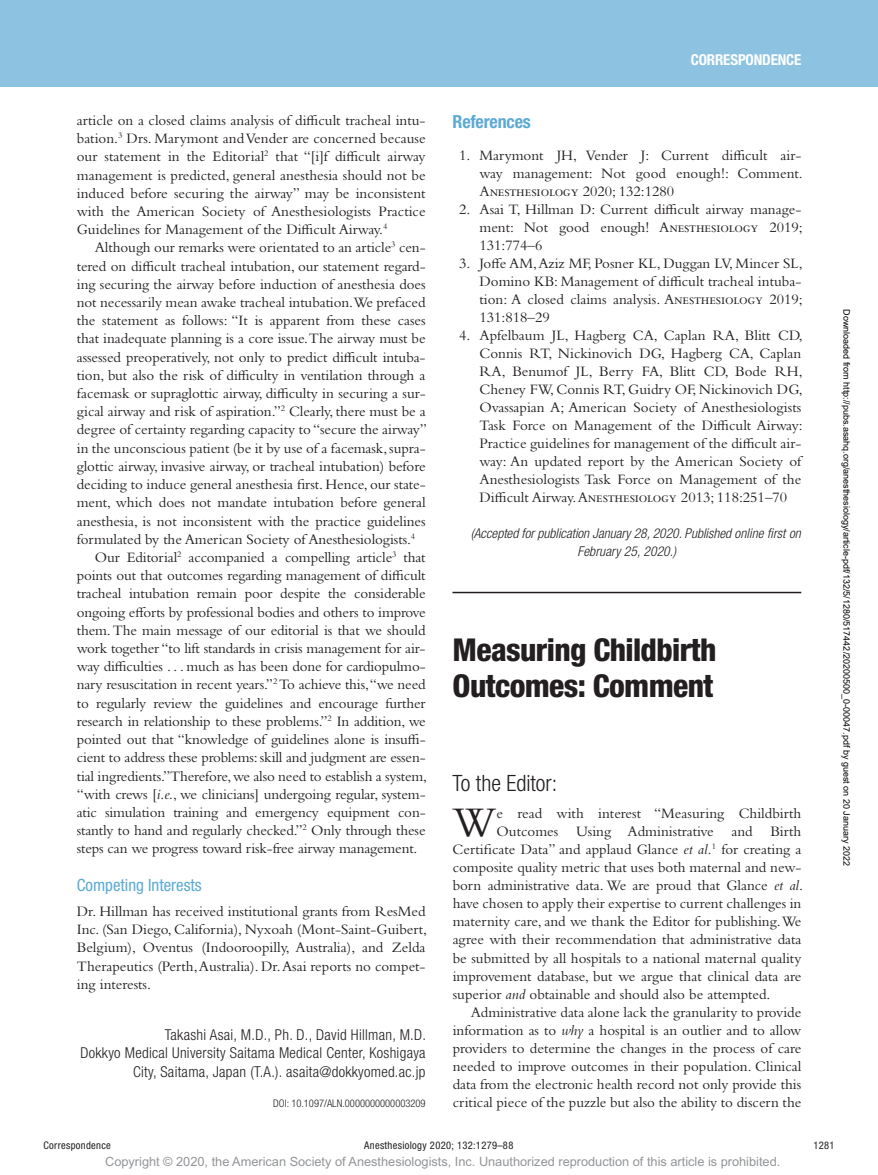
<style>
.page{position:relative;width:878px;height:1175px;background:#fff}
.page>*{position:absolute;margin:0;border:0;box-sizing:border-box;transform-origin:0 0}
.t1{font:43.95px "Bembo Std";color:#231f20}
.t2{font:800 condensed 31.5px/36.2px "Helvetica Neue LT Std";letter-spacing:-.02em;color:#231f20}
.t3{font:300 condensed 22.5px "Helvetica Neue LT Std";color:#231f20}
.t4{font:700 condensed 18px "Helvetica Neue LT Std";letter-spacing:-.01em;color:#5caad4}
.t5{font:condensed 16.8px "Helvetica Neue LT Std";color:#5caad4}
.t6{font:15px/18px "Bembo Std";letter-spacing:-.005em;color:#231f20;text-align:justify}
.t7{font:300 condensed 15px/18.1px "Helvetica Neue LT Std";letter-spacing:.02em;color:#231f20;text-align:right}
.t8{font:700 condensed 15px "Helvetica Neue LT Std";letter-spacing:-.01em;color:#fff}
.t9{font:italic 300 condensed 13.5px/18px "Helvetica Neue LT Std";color:#231f20}
.t10{font:12.75px "Arial MT Std";color:#939598}
.t11{font:condensed 10.5px "Helvetica Neue LT Std";letter-spacing:.03em;color:#231f20}
.t12{font:300 condensed 10.5px "Helvetica Neue LT Std";color:#231f20}
.t13{font:9px "Arial";color:#000}
.s1{font-style:italic}
</style>
<div class="page">
<div style="left:0;top:0;width:878px;height:86px;background:#8dc3e0"></div>
<hr style="left:452px;top:592px;width:349px;height:1px;background:#231f20">
<p class="t8" style="left:690px;top:51px;width:112px">CORRESPONDENCE</p>
<p class="t6" style="left:77px;top:111px;width:350px">article on a closed claims analysis of difficult tracheal intu&shy;bation.<sup>3</sup> Drs. Marymont and Vender are concerned because our statement in the Editorial<sup>2</sup> that “[i]f difficult airway management is predicted, general anesthesia should not be induced before securing the airway” may be inconsistent with the American Society of Anesthesiologists Practice Guidelines for Management of the Difficult Airway.<sup>4</sup></p>
<p class="t6" style="left:95px;top:238px;width:332px">Although our remarks were orientated to an article<sup>3</sup> cen-</p>
<p class="t6" style="left:77px;top:256px;width:350px">tered on difficult tracheal intubation, our statement regard-</p>
<p class="t6" style="left:77px;top:275px;width:350px">ing securing the airway before induction of anesthesia does</p>
<p class="t6" style="left:77px;top:293px;width:350px">not necessarily mean awake tracheal intubation.We prefaced</p>
<p class="t6" style="left:77px;top:311px;width:350px">the statement as follows: “It is apparent from these cases</p>
<p class="t6" style="left:77px;top:329px;width:350px">that inadequate planning is a core issue.The airway must be</p>
<p class="t6" style="left:77px;top:348px;width:350px">assessed preoperatively, not only to predict difficult intuba-</p>
<p class="t6" style="left:77px;top:366px;width:350px">tion, but also the risk of difficulty in ventilation through a</p>
<p class="t6" style="left:77px;top:384px;width:350px">facemask or supraglottic airway, difficulty in securing a sur-</p>
<p class="t6" style="left:77px;top:402px;width:350px">gical airway and risk of aspiration.”<sup>2</sup> Clearly, there must be a</p>
<p class="t6" style="left:77px;top:420px;width:352px">degree of certainty regarding capacity to “secure the airway”</p>
<p class="t6" style="left:77px;top:439px;width:350px">in the unconscious patient (be it by use of a facemask, supra-</p>
<p class="t6" style="left:77px;top:457px;width:350px">glottic airway, invasive airway, or tracheal intubation) before</p>
<p class="t6" style="left:77px;top:475px;width:350px">deciding to induce general anesthesia first. Hence, our state-</p>
<p class="t6" style="left:77px;top:493px;width:350px">ment, which does not mandate intubation before general</p>
<p class="t6" style="left:77px;top:511px;width:350px">anesthesia, is not inconsistent with the practice guidelines</p>
<p class="t6" style="left:77px;top:530px;width:340px">formulated by the American Society of Anesthesiologists.<sup>4</sup></p>
<p class="t6" style="left:95px;top:548px;width:332px">Our Editorial<sup>2</sup> accompanied a compelling article<sup>3</sup> that</p>
<p class="t6" style="left:77px;top:566px;width:350px">points out that outcomes regarding management of difficult</p>
<p class="t6" style="left:77px;top:584px;width:350px">tracheal intubation remain poor despite the considerable</p>
<p class="t6" style="left:77px;top:602px;width:350px">ongoing efforts by professional bodies and others to improve</p>
<p class="t6" style="left:77px;top:621px;width:350px">them. The main message of our editorial is that we should</p>
<p class="t6" style="left:77px;top:639px;width:350px">work together “to lift standards in crisis management for air-</p>
<p class="t6" style="left:77px;top:657px;width:350px">way difficulties . . . much as has been done for cardiopulmo-</p>
<p class="t6" style="left:77px;top:675px;width:350px">nary resuscitation in recent years.”<sup>2</sup> To achieve this,“we need</p>
<p class="t6" style="left:77px;top:693px;width:350px">to regularly review the guidelines and encourage further</p>
<p class="t6" style="left:77px;top:712px;width:350px">research in relationship to these problems.”<sup>2</sup> In addition, we</p>
<p class="t6" style="left:77px;top:730px;width:350px">pointed out that “knowledge of guidelines alone is insuffi-</p>
<p class="t6" style="left:77px;top:748px;width:350px">cient to address these problems: skill and judgment are essen-</p>
<p class="t6" style="left:77px;top:766px;width:352px">tial ingredients.” Therefore, we also need to establish a system,</p>
<p class="t6" style="left:77px;top:784px;width:350px">“with crews [<span class="s1">i.e.</span>, we clinicians] undergoing regular, system-</p>
<p class="t6" style="left:77px;top:803px;width:350px">atic simulation training and emergency equipment con-</p>
<p class="t6" style="left:77px;top:821px;width:350px">stantly to hand and regularly checked.”<sup>2</sup> Only through these</p>
<p class="t6" style="left:77px;top:839px;width:342px">steps can we progress toward risk-free airway management.</p>
<p class="t5" style="left:77px;top:875px;width:126px">Competing Interests</p>
<p class="t6" style="left:77px;top:902px;width:352px">Dr. Hillman has received institutional grants from ResMed Inc. (San Diego, California), Nyxoah (Mont-Saint-Guibert, Belgium), Oventus (Indooroopilly, Australia), and Zelda Therapeutics (Perth, Australia). Dr. Asai reports no compet&shy;ing interests.</p>
<p class="t7" style="left:80px;top:1025px;width:347px">Takashi Asai, M.D., Ph. D., David Hillman, M.D.<br>Dokkyo Medical University Saitama Medical Center, Koshigaya<br>City, Saitama, Japan (T.A.). asaita@dokkyomed.ac.jp</p>
<p class="t12" style="left:273px;top:1097px;width:154px">DOI: 10.1097/ALN.0000000000003209</p>
<p class="t4" style="left:452px;top:110px;width:80px">References</p>
<p class="t6" style="left:479px;top:146px;width:325px;text-indent:-20px">1. Marymont JH, Vender J: Current difficult air&shy;way management: Not good enough!: Comment.<br>Anesthesiology 2020; 132:1280</p>
<p class="t6" style="left:479px;top:200px;width:325px;text-indent:-20px">2. Asai T, Hillman D: Current difficult airway manage&shy;ment: Not good enough! Anesthesiology 2019; 131:774–6</p>
<p class="t6" style="left:479px;top:254px;width:325px;text-indent:-20px">3. Joffe AM, Aziz MF, Posner KL, Duggan LV, Mincer SL, Domino KB: Management of difficult tracheal intuba&shy;tion: A closed claims analysis. Anesthesiology 2019; 131:818–29</p>
<p class="t6" style="left:479px;top:326px;width:325px;text-indent:-20px">4. Apfelbaum JL, Hagberg CA, Caplan RA, Blitt CD, Connis RT, Nickinovich DG, Hagberg CA, Caplan RA, Benumof JL, Berry FA, Blitt CD, Bode RH, Cheney FW, Connis RT, Guidry OF, Nickinovich DG, Ovassapian A; American Society of Anesthesiologists Task Force on Management of the Difficult Airway:<br>Practice guidelines for management of the difficult air&shy;way: An updated report by the American Society of Anesthesiologists Task Force on Management of the Difficult Airway. Anesthesiology 2013; 118:251–70</p>
<p class="t9" style="left:577px;top:524px;width:225px;text-indent:-107px">(Accepted for publication January 28, 2020. Published online first on<br>February 25, 2020.)</p>
<h2 class="t2" style="left:452px;top:631px;width:265px">Measuring Childbirth<br>Outcomes: Comment</h2>
<h3 class="t3" style="left:452px;top:769px;width:106px">To the Editor:</h3>
<h1 class="t1" style="left:452px;top:796px;width:45px">W</h1>
<p class="t6" style="left:496px;top:803px;width:306px">e read with interest “Measuring Childbirth</p>
<p class="t6" style="left:496px;top:821px;width:306px">Outcomes Using Administrative and Birth</p>
<p class="t6" style="left:452px;top:840px;width:350px">Certificate Data” and applaud Glance <span class="s1">et al.</span><sup>1</sup> for creating a</p>
<p class="t6" style="left:452px;top:858px;width:350px">composite quality metric that uses both maternal and new-</p>
<p class="t6" style="left:452px;top:876px;width:352px">born administrative data. We are proud that Glance <span class="s1">et al</span>.</p>
<p class="t6" style="left:452px;top:894px;width:350px">have chosen to apply their expertise to current challenges in</p>
<p class="t6" style="left:452px;top:912px;width:350px">maternity care, and we thank the Editor for publishing. We</p>
<p class="t6" style="left:452px;top:930px;width:350px">agree with their recommendation that administrative data</p>
<p class="t6" style="left:452px;top:948px;width:350px">be submitted by all hospitals to a national maternal quality</p>
<p class="t6" style="left:452px;top:966px;width:350px">improvement database, but we argue that clinical data are</p>
<p class="t6" style="left:452px;top:984px;width:319px">superior <span class="s1">and</span> obtainable and should also be attempted.</p>
<p class="t6" style="left:470px;top:1002px;width:332px">Administrative data alone lack the granularity to provide</p>
<p class="t6" style="left:452px;top:1021px;width:350px">information as to <span class="s1">why</span> a hospital is an outlier and to allow</p>
<p class="t6" style="left:452px;top:1039px;width:350px">providers to determine the changes in the process of care</p>
<p class="t6" style="left:452px;top:1057px;width:350px">needed to improve outcomes in their population. Clinical</p>
<p class="t6" style="left:452px;top:1075px;width:350px">data from the electronic health record not only provide this</p>
<p class="t6" style="left:452px;top:1093px;width:350px">critical piece of the puzzle but also the ability to discern the</p>
<p class="t13" style="left:850px;top:309px;width:558px;rotate:90deg">Downloaded from http://pubs.asahq.org/anesthesiology/article-pdf/132/5/1280/517442/20200500_0-00047.pdf by guest on 20 January 2022</p>
<p class="t11" style="left:44px;top:1139px;width:69px">Correspondence</p>
<p class="t11" style="left:364px;top:1139px;width:151px">Anesthesiology 2020; 132:1279–88</p>
<p class="t11" style="left:813px;top:1139px;width:23px">1281</p>
<p class="t10" style="left:105px;top:1154px;width:676px">Copyright © 2020, the American Society of Anesthesiologists, Inc. Unauthorized reproduction of this article is prohibited.</p>
</div>
